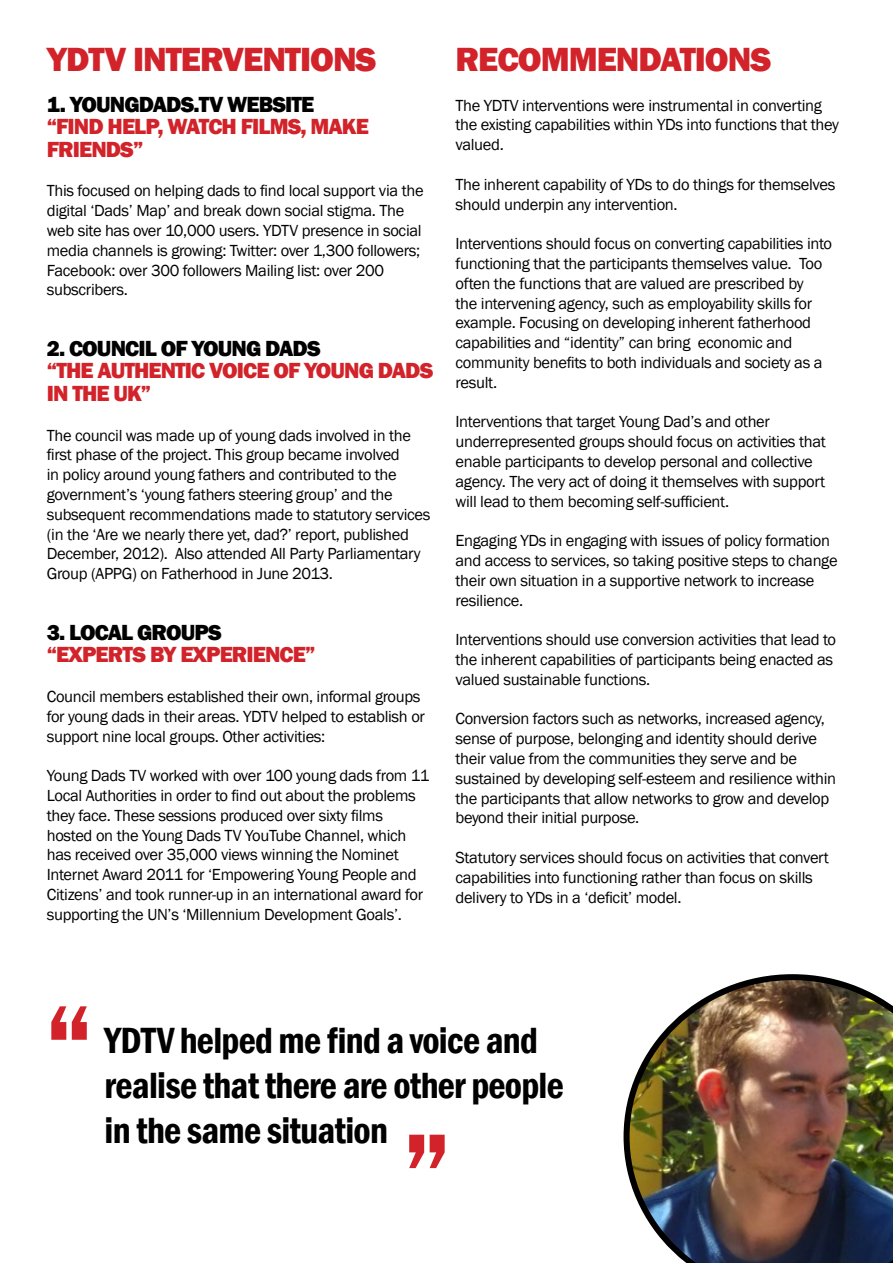
<style>
.page{position:relative;width:893px;height:1263px;background:#fff}
.page>*{position:absolute;margin:0;border:0;box-sizing:border-box;transform-origin:0 0}
.t1{font:600 condensed 120px "Franklin Gothic";color:#d2232a}
.t2{font:600 condensed 37.5px/45px "Franklin Gothic";letter-spacing:-.02em;color:#000}
.t3{font:800 34.5px "Franklin Gothic";letter-spacing:-.03em;color:#d2232a}
.t4{font:800 22.5px/22.5px "Franklin Gothic";letter-spacing:-.04em;color:#d2232a}
.t5{font:800 22.5px "Franklin Gothic";letter-spacing:-.04em;color:#000}
.t6{font:16.5px/19.8px "Franklin Gothic";letter-spacing:-.02em;color:#000}
</style>
<div class="page">
<img style="left:624px;top:974px;width:269px;height:289px">
<h3 class="t3" style="left:47px;top:37px;width:22px">YDTV</h3>
<h3 class="t3" style="left:133px;top:37px;width:245px">INTERVENTIONS</h3>
<h3 class="t5" style="left:47px;top:90px;width:267px">1. YOUNGDADS.TV WEBSITE</h3>
<h3 class="t4" style="left:47px;top:115px;width:322px">“FIND HELP, WATCH FILMS, MAKE<br>FRIENDS”</h3>
<p class="t6" style="left:47px;top:181px;width:378px">This focused on helping dads to find local support via the digital ‘Dads’ Map’ and break down social stigma. The web site has over 10,000 users. YDTV presence in social media channels is growing: Twitter: over 1,300 followers; Facebook: over 300 followers Mailing list: over 200 subscribers.</p>
<h3 class="t5" style="left:47px;top:334px;width:275px">2. COUNCIL OF YOUNG DADS</h3>
<h3 class="t4" style="left:47px;top:360px;width:388px">“THE AUTHENTIC VOICE OF YOUNG DADS<br>IN THE UK”</h3>
<p class="t6" style="left:47px;top:425px;width:385px">The council was made up of young dads involved in the first phase of the project. This group became involved<br>in policy around young fathers and contributed to the government’s ‘young fathers steering group’ and the subsequent recommendations made to statutory services (in the ‘Are we nearly there yet, dad?’ report, published December, 2012). Also attended All Party Parliamentary Group (APPG</p>
<p class="t6" style="left:132px;top:564px;width:202px">) on Fatherhood in June 2013.</p>
<h3 class="t5" style="left:47px;top:618px;width:176px">3. LOCAL GROUPS</h3>
<h3 class="t4" style="left:47px;top:643px;width:270px">“EXPERTS BY EXPERIENCE”</h3>
<p class="t6" style="left:47px;top:687px;width:380px">Council members established their own, informal groups for young dads in their areas. YDTV helped to establish or support nine local groups. Other activities:</p>
<p class="t6" style="left:47px;top:766px;width:384px">Young Dads TV worked with over 100 young dads from 11<br>Local Authorities in order to find out about the problems they face. These sessions produced over sixty films hosted on the Young Dads TV YouTube Channel, which has received over 35,000 views winning the Nominet<br>I nternet Award 2011 for ‘Empowering Young People and Citizens’ and took runner-up in an international award for supporting the UN ’s ‘Millennium Development Goals’.</p>
<h3 class="t3" style="left:455px;top:37px;width:317px">RECOMMENDATIONS</h3>
<p class="t6" style="left:455px;top:95px;width:385px">The YDTV interventions were instrumental in converting the existing capabilities within YDs into functions that they valued.</p>
<p class="t6" style="left:455px;top:175px;width:381px">The inherent capability of YDs to do things for themselves should underpin any intervention.</p>
<p class="t6" style="left:455px;top:234px;width:378px">I nterventions should focus on converting capabilities into functioning that the participants themselves value. Too often the functions that are valued are prescribed by<br>the intervening agency, such as employability skills for example. Focusing on developing inherent fatherhood capabilities and “identity” can bring economic and community benefits to both individuals and society as a result.</p>
<p class="t6" style="left:455px;top:412px;width:372px">I nterventions that target Young Dad’s and other underrepresented groups should focus on activities that enable participants to develop personal and collective agency. The very act of doing it themselves with support will lead to them becoming self-sufficient.</p>
<p class="t6" style="left:455px;top:531px;width:384px">Engaging YDs in engaging with issues of policy formation and access to services, so taking positive steps to change their own situation in a supportive network to increase resilience.</p>
<p class="t6" style="left:455px;top:630px;width:382px">I nterventions should use conversion activities that lead to the inherent capabilities of participants being enacted as valued sustainable functions.</p>
<p class="t6" style="left:455px;top:709px;width:382px">Conversion factors such as networks, increased agency, sense of purpose, belonging and identity should derive their value from the communities they serve and be sustained by developing self-esteem and resilience within the participants that allow networks to grow and develop beyond their initial purpose.</p>
<p class="t6" style="left:455px;top:848px;width:375px">Statutory services should focus on activities that convert capabilities into functioning rather than focus on skills delivery to YDs in a ‘deficit’ model.</p>
<h1 class="t1" style="left:44px;top:967px;width:53px">“</h1>
<h2 class="t2" style="left:105px;top:1018px;width:461px">YDTV helped me find a voice and realise that there are other people in the same situation</h2>
<h1 class="t1" style="left:452px;top:1207px;width:53px;rotate:-180deg">“</h1>
</div>
